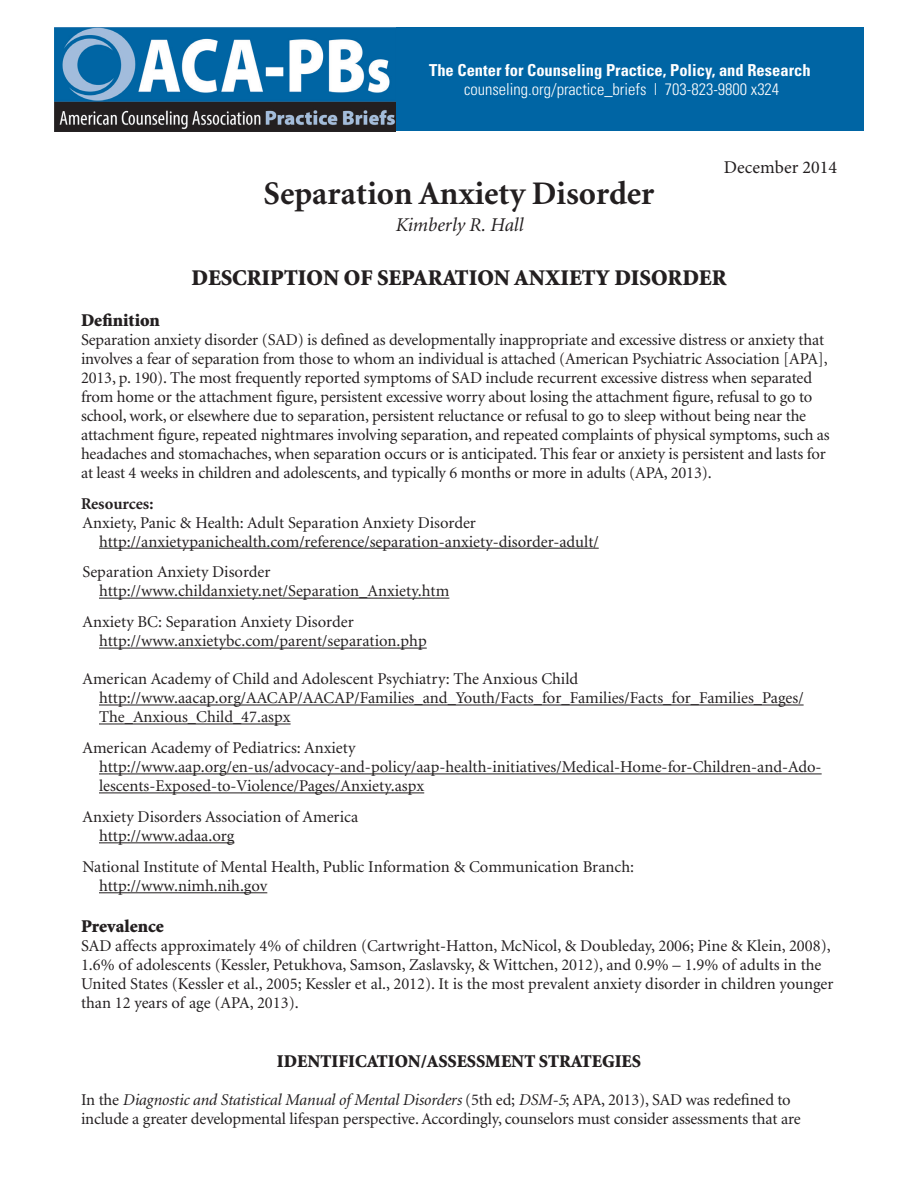
<style>
.page{position:relative;width:918px;height:1188px;background:#fff}
.page>*{position:absolute;margin:0;border:0;box-sizing:border-box;transform-origin:0 0}
.t1{font:700 33px "Minion";color:#231f20}
.t2{font:900 22.5px "Minion";color:#231f20}
.t3{font:italic 19.5px "Minion";color:#231f20}
.t4{font:900 18px "Minion";color:#231f20}
.t5{font:18px "Minion Pro";color:#231f20}
.t6{font:16.5px/18.9px "Minion";letter-spacing:-.005em;color:#231f20}
.t7{font:700 condensed 16.5px "Univers";color:#fff}
.t8{font:300 condensed 16.5px "Univers";color:#fff}
.t9{font:700 16.5px "Minion";color:#231f20}
.s1{font-style:italic}
</style>
<div class="page">
<div style="left:370px;top:28px;width:494px;height:103px;background:#0065a4"></div>
<img style="left:55px;top:28px;width:340px;height:103px">
<hr style="left:99px;top:548px;width:500px;height:1px;background:#231f20">
<hr style="left:99px;top:598px;width:350px;height:1px;background:#231f20">
<hr style="left:99px;top:648px;width:328px;height:1px;background:#231f20">
<hr style="left:99px;top:705px;width:705px;height:1px;background:#231f20">
<hr style="left:99px;top:724px;width:192px;height:1px;background:#231f20">
<hr style="left:99px;top:774px;width:723px;height:1px;background:#231f20">
<hr style="left:99px;top:792px;width:325px;height:1px;background:#231f20">
<hr style="left:99px;top:842px;width:135px;height:1px;background:#231f20">
<hr style="left:99px;top:892px;width:168px;height:1px;background:#231f20">
<p class="t7" style="left:429px;top:60px;width:383px">The Center for Counseling Practice, Policy, and Research</p>
<p class="t8" style="left:464px;top:80px;width:317px">counseling.org/practice_briefs | 703-823-9800 x324</p>
<p class="t5" style="left:724px;top:155px;width:115px">December 2014</p>
<h1 class="t1" style="left:264px;top:177px;width:392px">Separation Anxiety Disorder</h1>
<p class="t3" style="left:395px;top:215px;width:129px">Kimberly R. Hall</p>
<h2 class="t2" style="left:191px;top:267px;width:537px">DESCRIPTION OF SEPARATION ANXIETY DISORDER</h2>
<p class="t4" style="left:81px;top:311px;width:80px">Definition</p>
<p class="t6" style="left:81px;top:331px;width:750px">Separation anxiety disorder (SAD) is defined as developmentally inappropriate and excessive distress or anxiety that involves a fear of separation from those to whom an individual is attached (American Psychiatric Association [APA], 2013, p. 190). The most frequently reported symptoms of SAD include recurrent excessive distress when separated from home or the attachment figure, persistent excessive worry about losing the attachment figure, refusal to go to school, work, or elsewhere due to separation, persistent reluctance or refusal to go to sleep without being near the attachment figure, repeated nightmares involving separation, and repeated complaints of physical symptoms, such as headaches and stomachaches, when separation occurs or is anticipated. This fear or anxiety is persistent and lasts for at least 4 weeks in children and adolescents, and typically 6 months or more in adults (APA, 2013).</p>
<p class="t9" style="left:81px;top:495px;width:74px">Resources:</p>
<p class="t6" style="left:99px;top:513px;width:501px;text-indent:-16px">Anxiety, Panic &amp; Health: Adult Separation Anxiety Disorder http://anxietypanichealth.com/reference/separation-anxiety-disorder-adult/</p>
<p class="t6" style="left:99px;top:563px;width:352px;text-indent:-16px">Separation Anxiety Disorder http://www.childanxiety.net/Separation_Anxiety.htm</p>
<p class="t6" style="left:99px;top:613px;width:329px;text-indent:-16px">Anxiety BC: Separation Anxiety Disorder http://www.anxietybc.com/parent/separation.php</p>
<p class="t6" style="left:99px;top:670px;width:706px;text-indent:-16px">American Academy of Child and Adolescent Psychiatry: The Anxious Child http://www.aacap.org/AACAP/AACAP/Families_and_Youth/Facts_for_Families/Facts_for_Families_Pages/<br>The_Anxious_Child_47.aspx</p>
<p class="t6" style="left:99px;top:739px;width:724px;text-indent:-16px">American Academy of Pediatrics: Anxiety http://www.aap.org/en-us/advocacy-and-policy/aap-health-initiatives/Medical-Home-for-Children-and-Ado&shy;lescents-Exposed-to-Violence/Pages/Anxiety.aspx</p>
<p class="t6" style="left:99px;top:808px;width:261px;text-indent:-16px">Anxiety Disorders Association of America http://www.adaa.org</p>
<p class="t6" style="left:99px;top:858px;width:537px;text-indent:-16px">National Institute of Mental Health, Public Information &amp; Communication Branch: http://www.nimh.nih.gov</p>
<p class="t4" style="left:81px;top:917px;width:84px">Prevalence</p>
<p class="t6" style="left:81px;top:937px;width:754px">SAD affects approximately 4% of children (Cartwright-Hatton, McNicol, &amp; Doubleday, 2006; Pine &amp; Klein, 2008), 1.6% of adolescents (Kessler, Petukhova, Samson, Zaslavsky, &amp; Wittchen, 2012), and 0.9% – 1.9% of adults in the United States (Kessler et al., 2005; Kessler et al., 2012). It is the most prevalent anxiety disorder in children younger than 12 years of age (APA, 2013).</p>
<p class="t4" style="left:277px;top:1052px;width:366px">IDENTIFICATION/ASSESSMENT STRATEGIES</p>
<p class="t6" style="left:81px;top:1091px;width:721px">In the <span class="s1">Diagnostic and Statistical Manual of Mental Disorders</span> (5th ed; <span class="s1">DSM-5</span>; APA, 2013), SAD was redefined to include a greater developmental lifespan perspective. Accordingly, counselors must consider assessments that are</p>
</div>
